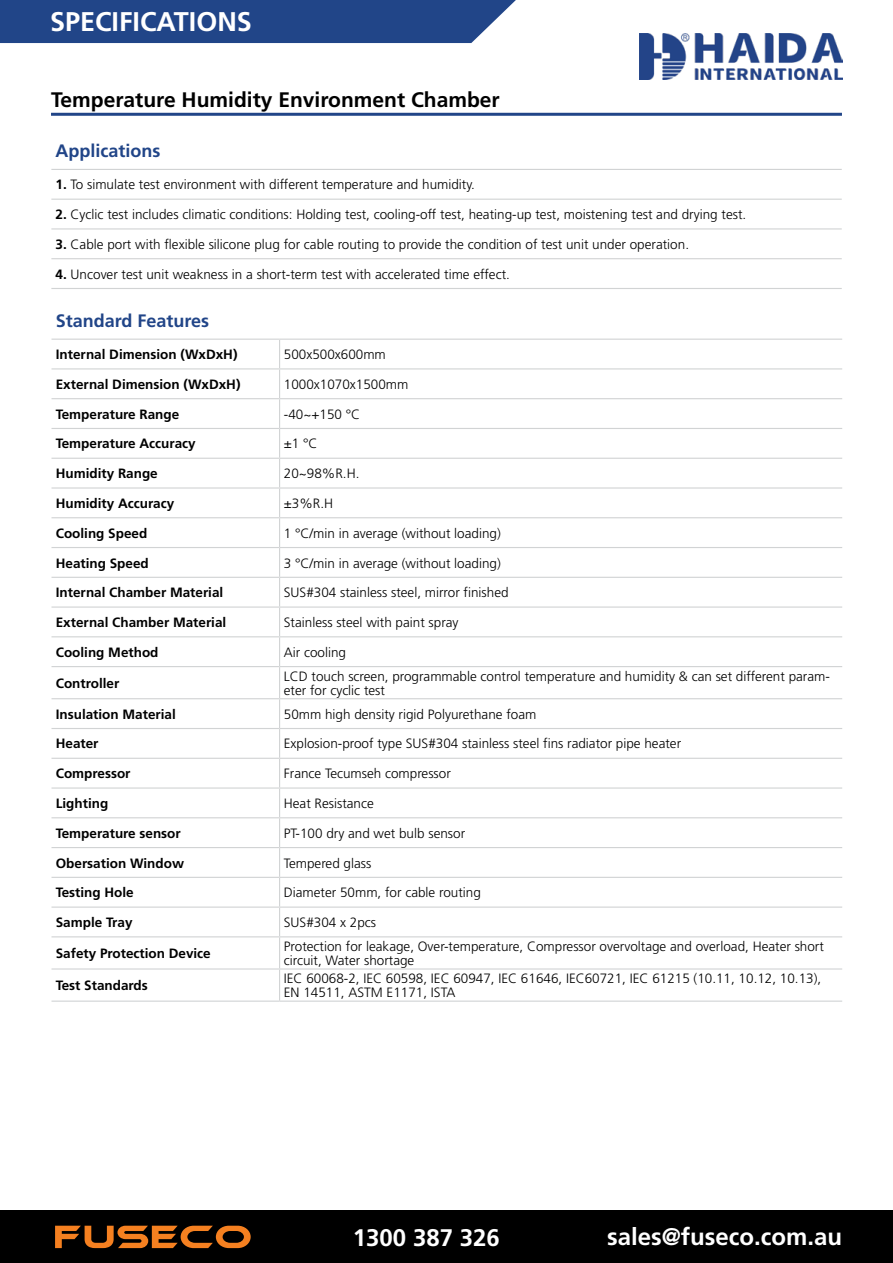
<style>
.page{position:relative;width:893px;height:1263px;background:#fff}
.page>*{position:absolute;margin:0;border:0;box-sizing:border-box;transform-origin:0 0}
.t1{font:700 27px "Frutiger";color:#fff}
.t2{font:700 24px "Frutiger";color:#fff}
.t3{font:700 21px "Frutiger";color:#000}
.t4{font:700 18px "Frutiger";color:#214588}
.t5{font:300 13.5px/13.5px "Frutiger";color:#000}
.t6{font:700 13.5px "Frutiger";color:#000}
.s1{font-weight:700}
</style>
<div class="page">
<div style="left:0;top:1210px;width:893px;height:53px;background:#000"></div>
<div style="left:0;top:0;width:516px;height:43px;background:#214588"></div>
<hr style="left:51px;top:113px;width:791px;height:3px;background:#214588">
<img style="left:640px;top:33px;width:203px;height:47px">
<hr style="left:51px;top:169px;width:791px;height:1px;background:#d1d3d4">
<hr style="left:51px;top:199px;width:791px;height:1px;background:#d1d3d4">
<hr style="left:51px;top:228px;width:791px;height:1px;background:#d1d3d4">
<hr style="left:51px;top:258px;width:791px;height:1px;background:#d1d3d4">
<hr style="left:51px;top:288px;width:791px;height:1px;background:#d1d3d4">
<svg style="left:55px;top:1226px;width:196px;height:22px"></svg>
<hr style="left:51px;top:606px;width:229px;height:2px;background:#d1d3d4">
<hr style="left:280px;top:606px;width:562px;height:2px;background:#d1d3d4">
<hr style="left:51px;top:636px;width:229px;height:1px;background:#d1d3d4">
<hr style="left:280px;top:636px;width:562px;height:1px;background:#d1d3d4">
<hr style="left:51px;top:666px;width:229px;height:1px;background:#d1d3d4">
<hr style="left:280px;top:666px;width:562px;height:1px;background:#d1d3d4">
<hr style="left:279px;top:667px;width:1px;height:31px;background:#d1d3d4">
<hr style="left:51px;top:698px;width:229px;height:1px;background:#d1d3d4">
<hr style="left:280px;top:698px;width:562px;height:1px;background:#d1d3d4">
<hr style="left:51px;top:728px;width:229px;height:1px;background:#d1d3d4">
<hr style="left:280px;top:728px;width:562px;height:1px;background:#d1d3d4">
<hr style="left:51px;top:758px;width:229px;height:1px;background:#d1d3d4">
<hr style="left:280px;top:758px;width:562px;height:1px;background:#d1d3d4">
<hr style="left:51px;top:787px;width:229px;height:2px;background:#d1d3d4">
<hr style="left:280px;top:787px;width:562px;height:2px;background:#d1d3d4">
<hr style="left:51px;top:817px;width:229px;height:1px;background:#d1d3d4">
<hr style="left:280px;top:817px;width:562px;height:1px;background:#d1d3d4">
<hr style="left:51px;top:847px;width:229px;height:1px;background:#d1d3d4">
<hr style="left:280px;top:847px;width:562px;height:1px;background:#d1d3d4">
<hr style="left:51px;top:877px;width:229px;height:1px;background:#d1d3d4">
<hr style="left:280px;top:877px;width:562px;height:1px;background:#d1d3d4">
<hr style="left:51px;top:906px;width:229px;height:2px;background:#d1d3d4">
<hr style="left:280px;top:906px;width:562px;height:2px;background:#d1d3d4">
<svg style="left:279px;top:699px;width:1px;height:237px"></svg>
<hr style="left:51px;top:936px;width:229px;height:1px;background:#d1d3d4">
<hr style="left:280px;top:936px;width:562px;height:1px;background:#d1d3d4">
<hr style="left:279px;top:937px;width:1px;height:31px;background:#d1d3d4">
<hr style="left:51px;top:968px;width:229px;height:1px;background:#d1d3d4">
<hr style="left:280px;top:968px;width:562px;height:1px;background:#d1d3d4">
<hr style="left:279px;top:969px;width:1px;height:31px;background:#d1d3d4">
<hr style="left:51px;top:1000px;width:229px;height:2px;background:#d1d3d4">
<hr style="left:280px;top:1000px;width:562px;height:2px;background:#d1d3d4">
<hr style="left:51px;top:339px;width:229px;height:1px;background:#d1d3d4">
<hr style="left:280px;top:339px;width:562px;height:1px;background:#d1d3d4">
<hr style="left:51px;top:368px;width:229px;height:1px;background:#d1d3d4">
<hr style="left:280px;top:368px;width:562px;height:1px;background:#d1d3d4">
<hr style="left:51px;top:398px;width:229px;height:1px;background:#d1d3d4">
<hr style="left:280px;top:398px;width:562px;height:1px;background:#d1d3d4">
<hr style="left:51px;top:428px;width:229px;height:1px;background:#d1d3d4">
<hr style="left:280px;top:428px;width:562px;height:1px;background:#d1d3d4">
<hr style="left:51px;top:458px;width:229px;height:1px;background:#d1d3d4">
<hr style="left:280px;top:458px;width:562px;height:1px;background:#d1d3d4">
<hr style="left:51px;top:487px;width:229px;height:2px;background:#d1d3d4">
<hr style="left:280px;top:487px;width:562px;height:2px;background:#d1d3d4">
<hr style="left:51px;top:517px;width:229px;height:1px;background:#d1d3d4">
<hr style="left:280px;top:517px;width:562px;height:1px;background:#d1d3d4">
<hr style="left:51px;top:547px;width:229px;height:1px;background:#d1d3d4">
<hr style="left:280px;top:547px;width:562px;height:1px;background:#d1d3d4">
<hr style="left:51px;top:577px;width:229px;height:1px;background:#d1d3d4">
<hr style="left:280px;top:577px;width:562px;height:1px;background:#d1d3d4">
<svg style="left:279px;top:340px;width:1px;height:326px"></svg>
<h1 class="t1" style="left:50px;top:6px;width:203px">SPECIFICATIONS</h1>
<h3 class="t3" style="left:51px;top:87px;width:450px">Temperature Humidity Environment Chamber</h3>
<h3 class="t4" style="left:56px;top:140px;width:106px">Applications</h3>
<p class="t5" style="left:56px;top:178px;width:421px"><span class="s1">1.</span> To simulate test environment with different temperature and humidity.</p>
<p class="t5" style="left:56px;top:208px;width:692px"><span class="s1">2.</span> Cyclic test includes climatic conditions: Holding test, cooling-off test, heating-up test, moistening test and drying test.</p>
<p class="t5" style="left:56px;top:237px;width:635px"><span class="s1">3.</span> Cable port with flexible silicone plug for cable routing to provide the condition of test unit under operation.</p>
<p class="t5" style="left:56px;top:267px;width:456px"><span class="s1">4.</span> Uncover test unit weakness in a short-term test with accelerated time effect.</p>
<h3 class="t4" style="left:56px;top:310px;width:155px">Standard Features</h3>
<p class="t6" style="left:56px;top:346px;width:183px">Internal Dimension (WxDxH)</p>
<p class="t5" style="left:284px;top:348px;width:104px">500x500x600mm</p>
<p class="t6" style="left:56px;top:376px;width:186px">External Dimension (WxDxH)</p>
<p class="t5" style="left:284px;top:377px;width:126px">1000x1070x1500mm</p>
<p class="t6" style="left:56px;top:406px;width:125px">Temperature Range</p>
<p class="t5" style="left:284px;top:407px;width:78px">-40~+150 °C</p>
<p class="t6" style="left:56px;top:436px;width:142px">Temperature Accuracy</p>
<p class="t5" style="left:284px;top:437px;width:35px">±1 °C</p>
<p class="t6" style="left:56px;top:466px;width:104px">Humidity Range</p>
<p class="t5" style="left:284px;top:467px;width:77px">20~98%R.H.</p>
<p class="t6" style="left:56px;top:495px;width:120px">Humidity Accuracy</p>
<p class="t5" style="left:284px;top:496px;width:51px">±3%R.H</p>
<p class="t6" style="left:56px;top:525px;width:93px">Cooling Speed</p>
<p class="t5" style="left:284px;top:526px;width:218px">1 °C/min in average (without loading)</p>
<p class="t6" style="left:56px;top:555px;width:95px">Heating Speed</p>
<p class="t5" style="left:284px;top:556px;width:218px">3 °C/min in average (without loading)</p>
<p class="t6" style="left:56px;top:585px;width:169px">Internal Chamber Material</p>
<p class="t5" style="left:284px;top:586px;width:226px">SUS#304 stainless steel, mirror finished</p>
<p class="t6" style="left:56px;top:614px;width:172px">External Chamber Material</p>
<p class="t5" style="left:284px;top:616px;width:176px">Stainless steel with paint spray</p>
<p class="t6" style="left:56px;top:644px;width:104px">Cooling Method</p>
<p class="t5" style="left:284px;top:645px;width:64px">Air cooling</p>
<p class="t6" style="left:56px;top:675px;width:65px">Controller</p>
<p class="t5" style="left:284px;top:669px;width:548px">LCD touch screen, programmable control temperature and humidity &amp; can set different param&shy;eter for cyclic test</p>
<p class="t6" style="left:56px;top:706px;width:122px">Insulation Material</p>
<p class="t5" style="left:284px;top:707px;width:254px">50mm high density rigid Polyurethane foam</p>
<p class="t6" style="left:56px;top:736px;width:44px">Heater</p>
<p class="t5" style="left:284px;top:737px;width:399px">Explosion-proof type SUS#304 stainless steel fins radiator pipe heater</p>
<p class="t6" style="left:56px;top:766px;width:76px">Compressor</p>
<p class="t5" style="left:284px;top:767px;width:169px">France Tecumseh compressor</p>
<p class="t6" style="left:56px;top:795px;width:54px">Lighting</p>
<p class="t5" style="left:284px;top:796px;width:92px">Heat Resistance</p>
<p class="t6" style="left:56px;top:825px;width:127px">Temperature sensor</p>
<p class="t5" style="left:284px;top:826px;width:183px">PT-100 dry and wet bulb sensor</p>
<p class="t6" style="left:56px;top:855px;width:130px">Obersation Window</p>
<p class="t5" style="left:284px;top:856px;width:89px">Tempered glass</p>
<p class="t6" style="left:56px;top:885px;width:80px">Testing Hole</p>
<p class="t5" style="left:284px;top:886px;width:199px">Diameter 50mm, for cable routing</p>
<p class="t6" style="left:56px;top:914px;width:78px">Sample Tray</p>
<p class="t5" style="left:284px;top:916px;width:94px">SUS#304 x 2pcs</p>
<p class="t6" style="left:56px;top:945px;width:157px">Safety Protection Device</p>
<p class="t5" style="left:284px;top:940px;width:542px">Protection for leakage, Over-temperature, Compressor overvoltage and overload, Heater short circuit, Water shortage</p>
<p class="t6" style="left:56px;top:977px;width:94px">Test Standards</p>
<p class="t5" style="left:284px;top:972px;width:539px">IEC 60068-2, IEC 60598, IEC 60947, IEC 61646, IEC60721, IEC 61215 (10.11, 10.12, 10.13),<br>EN 14511, ASTM E1171, ISTA</p>
<h2 class="t2" style="left:353px;top:1224px;width:148px">1300 387 326</h2>
<h2 class="t2" style="left:607px;top:1222px;width:237px">sales@fuseco.com.au</h2>
</div>
